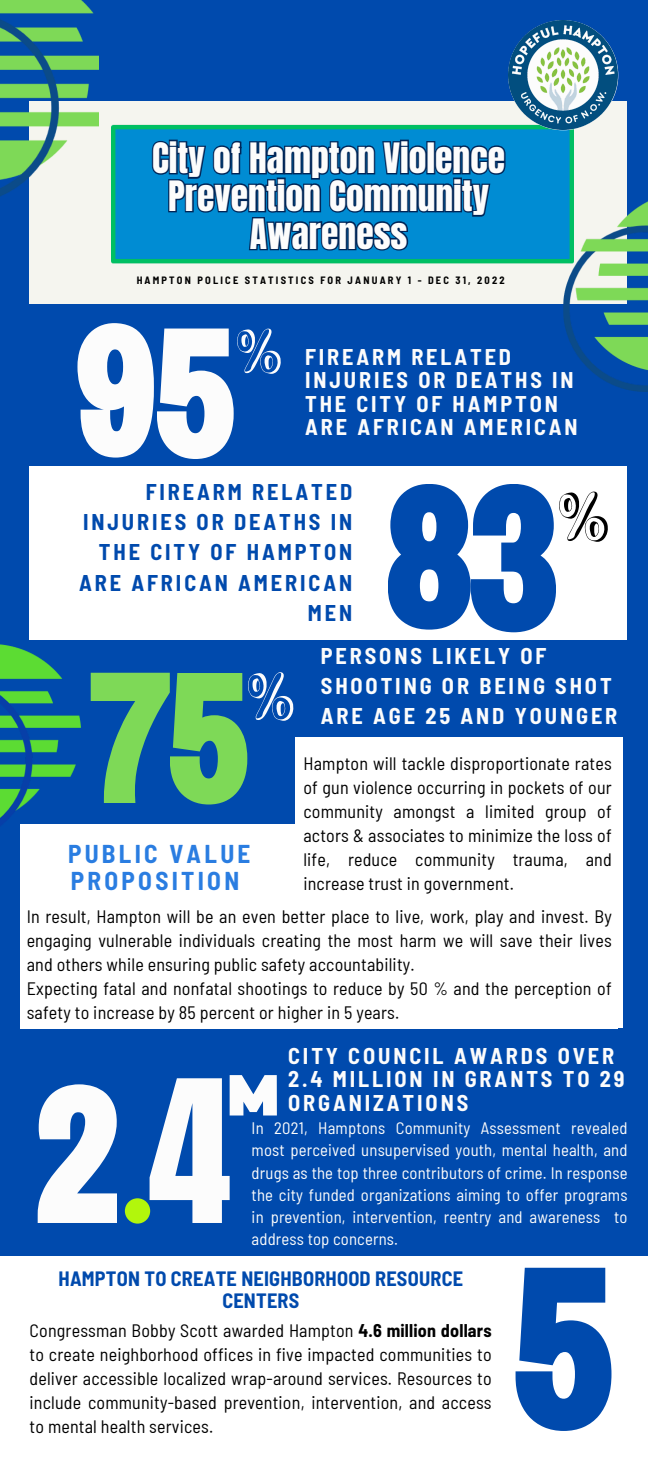
<style>
.page{position:relative;width:648px;height:1458px;background:#004aad}
.page>*{position:absolute;margin:0;border:0;box-sizing:border-box;transform-origin:0 0}
.t1{font:35.55px/37.8px "Anton";color:#fcfcfc;text-align:center}
.t2{font:700 semi-condensed 25.2px/27px "Barlow";letter-spacing:.13em;color:#2a7de1}
.t3{font:700 semi-condensed 22.28px/23.6px "Barlow";letter-spacing:.13em;color:#fcfcfc}
.t4{font:700 semi-condensed 22.28px/30.4px "Barlow";letter-spacing:.13em;color:#004aad;text-align:right}
.t5{font:700 semi-condensed 20.25px/21.8px "Barlow";letter-spacing:.01em;color:#004aad;text-align:center}
.t6{font:semi-condensed 18px/24.1px "Barlow";letter-spacing:.01em;color:#000;text-align:justify}
.t7{font:semi-condensed 16.65px/22.3px "Barlow";letter-spacing:.01em;color:#fcfcfc;text-align:justify}
.t8{font:700 semi-condensed 10.35px "Barlow";letter-spacing:.21em;color:#000}
.s1{font-weight:700}
</style>
<div class="page">
<div style="left:295px;top:737px;width:328px;height:291px;background:#fff"></div>
<div style="left:20px;top:824px;width:598px;height:205px;background:#fff"></div>
<div style="left:0;top:1256px;width:648px;height:202px;background:#fff"></div>
<div style="left:30px;top:466px;width:597px;height:174px;background:#fff"></div>
<div style="left:30px;top:101px;width:597px;height:203px;background:#f5f5ef"></div>
<img style="left:112px;top:124px;width:462px;height:196px">
<img style="left:0;top:0;width:98px;height:203px">
<img style="left:564px;top:192px;width:84px;height:200px">
<img style="left:0;top:645px;width:81px;height:180px">
<svg style="left:516px;top:1268px;width:95px;height:163px"></svg>
<svg style="left:38px;top:1084px;width:79px;height:139px"></svg>
<svg style="left:91px;top:672px;width:203px;height:133px"></svg>
<div style="left:125px;top:1198px;width:25px;height:26px;background:#b2f60c;border-radius:50%"></div>
<svg style="left:150px;top:1075px;width:127px;height:148px"></svg>
<img style="left:508px;top:20px;width:110px;height:110px">
<svg style="left:77px;top:323px;width:204px;height:136px"></svg>
<svg style="left:388px;top:484px;width:220px;height:148px"></svg>
<svg style="left:150px;top:138px;width:357px;height:122px"></svg>
<p class="t1" style="left:152px;top:140px;width:355px">City of Hampton Violence<br>Prevention Community<br>Awareness</p>
<p class="t8" style="left:137px;top:274px;width:370px">HAMPTON POLICE STATISTICS FOR JANUARY 1 - DEC 31, 2022</p>
<p class="t3" style="left:305px;top:344px;width:274px">FIREARM RELATED<br>INJURIES OR DEATHS IN<br>THE CITY OF HAMPTON<br>ARE AFRICAN AMERICAN</p>
<p class="t4" style="left:79px;top:475px;width:275px">FIREARM RELATED<br>INJURIES OR DEATHS IN<br>THE CITY OF HAMPTON<br>ARE AFRICAN AMERICAN<br>MEN</p>
<p class="t2" style="left:68px;top:839px;width:184px">PUBLIC VALUE<br>PROPOSITION</p>
<p class="t3" style="left:321px;top:640px;width:298px;line-height:30.4px">PERSONS LIKELY OF<br>SHOOTING OR BEING SHOT<br>ARE AGE 25 AND YOUNGER</p>
<p class="t6" style="left:303px;top:751px;width:310px">Hampton will tackle disproportionate rates of gun violence occurring in pockets of our community amongst a limited group of actors &amp; associates to minimize the loss of life, reduce community trauma, and increase trust in government.</p>
<p class="t6" style="left:27px;top:903px;width:587px">In result, Hampton will be an even better place to live, work, play and invest. By engaging vulnerable individuals creating the most harm we will save their lives and others while ensuring public safety accountability.</p>
<p class="t6" style="left:27px;top:975px;width:587px">Expecting fatal and nonfatal shootings to reduce by 50 % and the perception of safety to increase by 85 percent or higher in 5 years.</p>
<p class="t3" style="left:288px;top:1043px;width:338px">CITY COUNCIL AWARDS OVER<br>2.4 MILLION IN GRANTS TO 29<br>ORGANIZATIONS</p>
<p class="t7" style="left:252px;top:1116px;width:377px">In 2021, Hamptons Community Assessment revealed most perceived unsupervised youth, mental health, and drugs as the top three contributors of crime. In response the city funded organizations aiming to offer programs in prevention, intervention, reentry and awareness to address top concerns.</p>
<p class="t5" style="left:59px;top:1267px;width:406px">HAMPTON TO CREATE NEIGHBORHOOD RESOURCE<br>CENTERS</p>
<p class="t6" style="left:30px;top:1318px;width:464px">Congressman Bobby Scott awarded Hampton <span class="s1">4.6 million dollars </span>to create neighborhood offices in five impacted communities to deliver accessible localized wrap-around services. Resources to include community-based prevention, intervention, and access to mental health services.</p>
</div>
